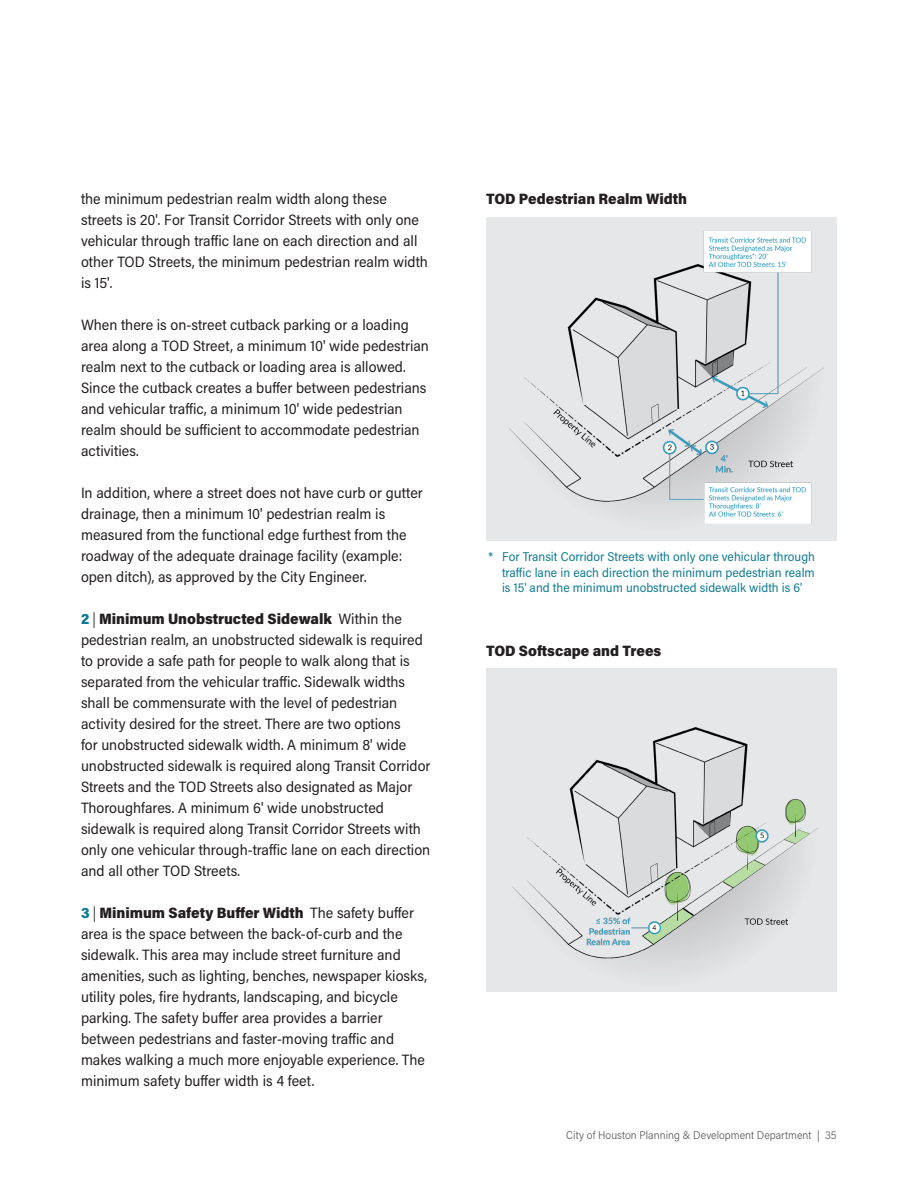
<style>
.page{position:relative;width:918px;height:1188px;background:#fff}
.page>*{position:absolute;margin:0;border:0;box-sizing:border-box;transform-origin:0 0}
.New_body{font:15px/21px "Acumin Pro Semi Cond";color:#231f20}
.New_illustration_hea{font:900 15px "Acumin Pro Semi Cond";color:#231f20}
.New_photo_caption{font:12.75px/15.8px "Acumin Pro Semi Cond";color:#0f7a93;text-align:justify}
.t1{font:300 11.25px "Acumin Pro Semi Cond";color:#57585a}
.s1{font-weight:900;color:#0f7a93}
.s2{font-weight:300}
.s3{font-weight:900}
</style>
<div class="page">
<div style="left:486px;top:668px;width:351px;height:324px;background:#e6e7e9"></div>
<img style="left:512px;top:727px;width:305px;height:240px">
<div style="left:486px;top:217px;width:351px;height:324px;background:#e6e7e9"></div>
<img style="left:508px;top:231px;width:315px;height:293px">
<p class="New_body" style="left:81px;top:188px;width:307px">the minimum pedestrian realm width along these</p>
<p class="New_illustration_hea" style="left:486px;top:188px;width:203px">TOD Pedestrian Realm Width</p>
<p class="New_body" style="left:81px;top:209px;width:349px">streets is 20'. For Transit Corridor Streets with only one vehicular through traffic lane on each direction and all other TOD Streets, the minimum pedestrian realm width is 15'.</p>
<p class="New_body" style="left:81px;top:314px;width:350px">When there is on-street cutback parking or a loading area along a TOD Street, a minimum 10' wide pedestrian realm next to the cutback or loading area is allowed.<br>Since the cutback creates a buffer between pedestrians and vehicular traffic, a minimum 10' wide pedestrian realm should be sufficient to accommodate pedestrian activities.</p>
<p class="New_body" style="left:81px;top:482px;width:343px">In addition, where a street does not have curb or gutter drainage, then a minimum 10' pedestrian realm is measured from the functional edge furthest from the roadway of the adequate drainage facility (example: open ditch), as approved by the City Engineer.</p>
<p class="New_body" style="left:81px;top:608px;width:351px"><span class="s1">2</span> <span class="s2">|</span> <span class="s3">Minimum Unobstructed Sidewalk</span> Within the pedestrian realm, an unobstructed sidewalk is required to provide a safe path for people to walk along that is separated from the vehicular traffic. Sidewalk widths shall be commensurate with the level of pedestrian activity desired for the street. There are two options<br>for unobstructed sidewalk width. A minimum 8' wide unobstructed sidewalk is required along Transit Corridor Streets and the TOD Streets also designated as Major Thoroughfares. A minimum 6' wide unobstructed sidewalk is required along Transit Corridor Streets with only one vehicular through-traffic lane on each direction and all other TOD Streets.</p>
<p class="New_body" style="left:81px;top:902px;width:348px"><span class="s1">3</span> <span class="s2">|</span> <span class="s3">Minimum Safety Buffer Width</span> The safety buffer area is the space between the back-of-curb and the sidewalk. This area may include street furniture and amenities, such as lighting, benches, newspaper kiosks, utility poles, fire hydrants, landscaping, and bicycle parking. The safety buffer area provides a barrier between pedestrians and faster-moving traffic and makes walking a much more enjoyable experience. The minimum safety buffer width is 4 feet.</p>
<p class="New_photo_caption" style="left:502px;top:548px;width:315px;text-indent:-14px">* For Transit Corridor Streets with only one vehicular through traffic lane in each direction the minimum pedestrian realm is 15' and the minimum unobstructed sidewalk width is 6'</p>
<p class="New_illustration_hea" style="left:486px;top:640px;width:177px">TOD Softscape and Trees</p>
<p class="t1" style="left:566px;top:1127px;width:272px">City of Houston Planning &amp; Development Department | 35</p>
</div>
